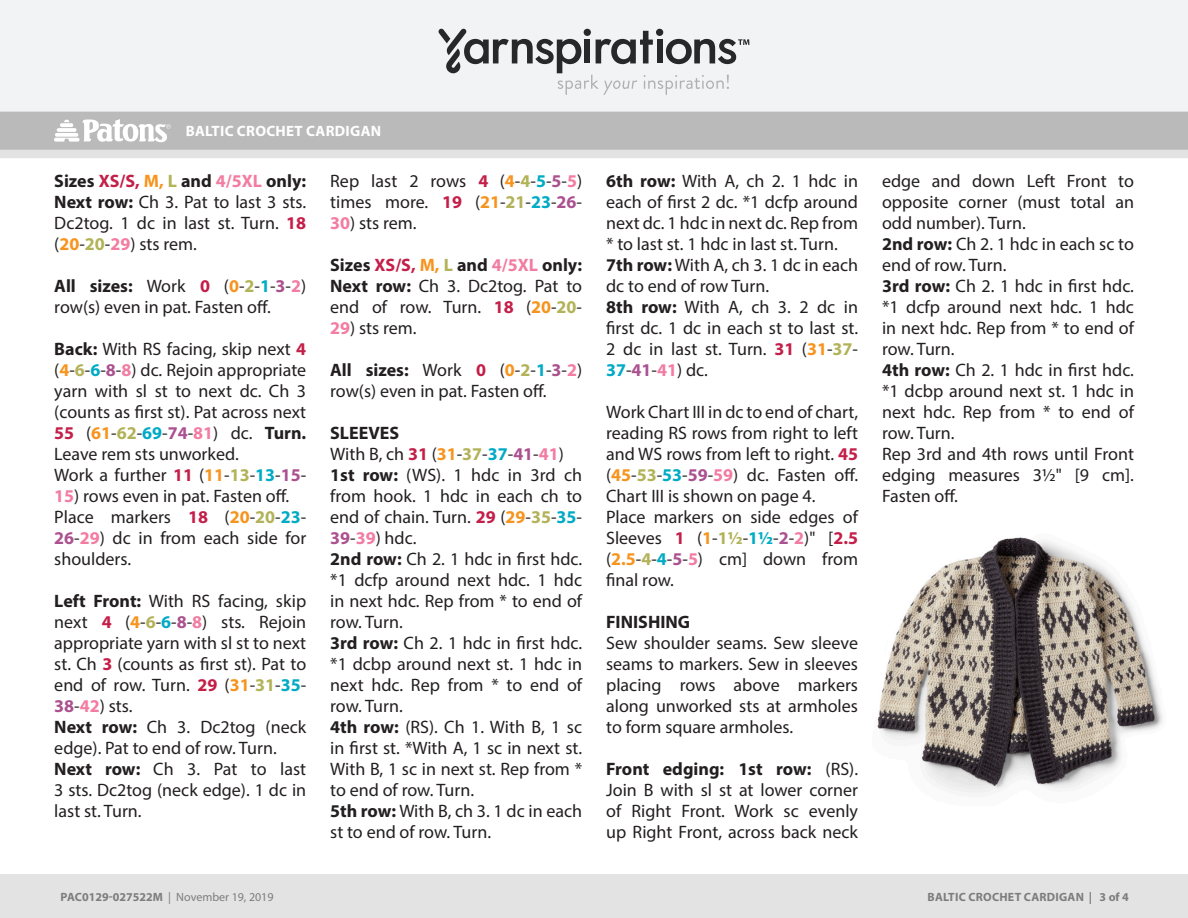
<style>
.page{position:relative;width:1188px;height:918px;background:#fff}
.page>*{position:absolute;margin:0;border:0;box-sizing:border-box;transform-origin:0 0}
.Body_-__Color_coded{font:18px/21px "Myriad Pro";color:#231f20;text-align:justify}
.Body_-__Color_coded-2{font:700 18px "Myriad Pro";color:#231f20}
.t1{font:700 15px "Myriad Pro";letter-spacing:.02em;color:#fff}
.t2{font:12px "Myriad Pro";color:#7d7d7d}
.t3{font:700 12px "Myriad Pro";letter-spacing:.02em;color:#7d7d7d}
.s1{font-weight:700}
.s2{font-weight:700;color:#c31f49}
.s3{font-weight:700;color:#f7941e}
.s4{font-weight:700;color:#b2b258}
.s5{font-weight:700;color:#f27ca2}
.s6{font-weight:700;color:#00abc5}
.s7{font-weight:700;color:#ab5190}
</style>
<div class="page">
<div style="left:0;top:112px;width:1188px;height:7px;background:#bbbaba"></div>
<div style="left:0;top:0;width:1188px;height:112px;background:#f2f3f4"></div>
<svg style="left:438px;top:29px;width:311px;height:66px"></svg>
<div style="left:0;top:875px;width:1188px;height:43px;background:#e4e3e3"></div>
<svg style="left:0;top:119px;width:1188px;height:39px;background:#c5c4c4"></svg>
<img style="left:877px;top:537px;width:286px;height:256px">
<p class="t1" style="left:186px;top:121px;width:197px">BALTIC CROCHET CARDIGAN</p>
<p class="Body_-__Color_coded" style="left:54px;top:170px;width:253px"><span class="s1">Sizes</span> <span class="s2">XS/S,</span> <span class="s3">M,</span> <span class="s4">L</span> <span class="s1">and</span> <span class="s5">4/5XL</span> <span class="s1">only:<br>Next row:</span> Ch 3. Pat to last 3 sts.<br>Dc2tog. 1 dc in last st. Turn. <span class="s2">18 </span>(<span class="s3">20</span>-<span class="s4">20</span>-<span class="s5">29</span>) sts rem.</p>
<p class="Body_-__Color_coded" style="left:54px;top:275px;width:253px"><span class="s1">All sizes:</span> Work <span class="s2">0</span> (<span class="s3">0</span>-<span class="s4">2</span>-<span class="s6">1</span>-<span class="s7">3</span>-<span class="s5">2</span>) row(s) even in pat. Fasten off.</p>
<p class="Body_-__Color_coded" style="left:54px;top:338px;width:253px"><span class="s1">Back:</span> With RS facing, skip next <span class="s2">4 </span>(<span class="s3">4</span>-<span class="s4">6</span>-<span class="s6">6</span>-<span class="s7">8</span>-<span class="s5">8</span>) dc. Rejoin appropriate yarn with sl st to next dc. Ch 3 (counts as first st). Pat across next <span class="s2">55</span> (<span class="s3">61</span>-<span class="s4">62</span>-<span class="s6">69</span>-<span class="s7">74</span>-<span class="s5">81</span>) dc. <span class="s1">Turn.<br></span>Leave rem sts unworked.</p>
<p class="Body_-__Color_coded" style="left:54px;top:464px;width:253px">Work a further <span class="s2">11</span> (<span class="s3">11</span>-<span class="s4">13</span>-<span class="s6">13</span>-<span class="s7">15</span>-</p>
<p class="Body_-__Color_coded" style="left:54px;top:485px;width:237px"><span class="s5">15</span>) rows even in pat. Fasten off.</p>
<p class="Body_-__Color_coded" style="left:54px;top:506px;width:253px">Place markers <span class="s2">18</span> (<span class="s3">20</span>-<span class="s4">20</span>-<span class="s6">23</span>- <span class="s7">26</span>-<span class="s5">29</span>) dc in from each side for shoulders.</p>
<p class="Body_-__Color_coded" style="left:54px;top:590px;width:253px"><span class="s1">Left Front:</span> With RS facing, skip next <span class="s2">4</span> (<span class="s3">4</span>-<span class="s4">6</span>-<span class="s6">6</span>-<span class="s7">8</span>-<span class="s5">8</span>) sts. Rejoin appropriate yarn with sl st to next st. Ch <span class="s2">3</span> (counts as first st). Pat to end of row. Turn. <span class="s2">29</span> (<span class="s3">31</span>-<span class="s4">31</span>-<span class="s6">35</span>- <span class="s7">38</span>-<span class="s5">42</span>) sts.</p>
<p class="Body_-__Color_coded" style="left:54px;top:716px;width:253px"><span class="s1">Next row:</span> Ch 3. Dc2tog (neck edge). Pat to end of row. Turn.</p>
<p class="Body_-__Color_coded" style="left:54px;top:758px;width:253px"><span class="s1">Next row:</span> Ch 3. Pat to last 3 sts. Dc2tog (neck edge). 1 dc in last st. Turn.</p>
<p class="Body_-__Color_coded" style="left:330px;top:170px;width:253px">Rep last 2 rows <span class="s2">4</span> (<span class="s3">4</span>-<span class="s4">4</span>-<span class="s6">5</span>-<span class="s7">5</span>-<span class="s5">5</span>) times more. <span class="s2">19</span> (<span class="s3">21</span>-<span class="s4">21</span>-<span class="s6">23</span>-<span class="s7">26</span>-</p>
<p class="Body_-__Color_coded" style="left:330px;top:212px;width:88px"><span class="s5">30</span>) sts rem.</p>
<p class="Body_-__Color_coded" style="left:330px;top:254px;width:253px"><span class="s1">Sizes</span> <span class="s2">XS/S,</span> <span class="s3">M,</span> <span class="s4">L</span> <span class="s1">and</span> <span class="s5">4/5XL</span> <span class="s1">only:<br>Next row:</span> Ch 3. Dc2tog. Pat to end of row. Turn. <span class="s2">18</span> (<span class="s3">20</span>-<span class="s4">20</span>-</p>
<p class="Body_-__Color_coded" style="left:330px;top:317px;width:88px"><span class="s5">29</span>) sts rem.</p>
<p class="Body_-__Color_coded" style="left:330px;top:359px;width:253px"><span class="s1">All sizes:</span> Work <span class="s2">0</span> (<span class="s3">0</span>-<span class="s4">2</span>-<span class="s6">1</span>-<span class="s7">3</span>-<span class="s5">2</span>) row(s) even in pat. Fasten off.</p>
<p class="Body_-__Color_coded-2" style="left:330px;top:421px;width:71px">SLEEVES</p>
<p class="Body_-__Color_coded" style="left:330px;top:443px;width:235px">With B, ch <span class="s2">31</span> (<span class="s3">31</span>-<span class="s4">37</span>-<span class="s6">37</span>-<span class="s7">41</span>-<span class="s5">41</span>)</p>
<p class="Body_-__Color_coded" style="left:330px;top:464px;width:253px"><span class="s1">1st row:</span> (WS). 1 hdc in 3rd ch from hook. 1 hdc in each ch to end of chain. Turn. <span class="s2">29</span> (<span class="s3">29</span>-<span class="s4">35</span>-<span class="s6">35</span>- <span class="s7">39</span>-<span class="s5">39</span>) hdc.</p>
<p class="Body_-__Color_coded" style="left:330px;top:548px;width:253px"><span class="s1">2nd row:</span> Ch 2. 1 hdc in first hdc. *1 dcfp around next hdc. 1 hdc in next hdc. Rep from * to end of row. Turn.</p>
<p class="Body_-__Color_coded" style="left:330px;top:632px;width:253px"><span class="s1">3rd row:</span> Ch 2. 1 hdc in first hdc. *1 dcbp around next st. 1 hdc in next hdc. Rep from * to end of row. Turn.</p>
<p class="Body_-__Color_coded" style="left:330px;top:716px;width:253px"><span class="s1">4th row:</span> (RS). Ch 1. With B, 1 sc in first st. *With A, 1 sc in next st.<br>With B, 1 sc in next st. Rep from * to end of row. Turn.</p>
<p class="Body_-__Color_coded" style="left:330px;top:800px;width:253px"><span class="s1">5th row:</span> With B, ch 3. 1 dc in each st to end of row. Turn.</p>
<p class="Body_-__Color_coded" style="left:606px;top:170px;width:253px"><span class="s1">6th row:</span> With A, ch 2. 1 hdc in each of first 2 dc. *1 dcfp around next dc. 1 hdc in next dc. Rep from * to last st. 1 hdc in last st. Turn.</p>
<p class="Body_-__Color_coded" style="left:606px;top:254px;width:253px"><span class="s1">7th row:</span> With A, ch 3. 1 dc in each dc to end of row Turn.</p>
<p class="Body_-__Color_coded" style="left:606px;top:296px;width:253px"><span class="s1">8th row:</span> With A, ch 3. 2 dc in first dc. 1 dc in each st to last st.<br>2 dc in last st. Turn. <span class="s2">31</span> (<span class="s3">31</span>-<span class="s4">37</span>- <span class="s6">37</span>-<span class="s7">41</span>-<span class="s5">41</span>) dc.</p>
<p class="Body_-__Color_coded" style="left:606px;top:401px;width:253px">Work Chart III in dc to end of chart, reading RS rows from right to left and WS rows from left to right. <span class="s2">45 </span>(<span class="s3">45</span>-<span class="s4">53</span>-<span class="s6">53</span>-<span class="s7">59</span>-<span class="s5">59</span>) dc. Fasten off.<br>Chart III is shown on page 4.</p>
<p class="Body_-__Color_coded" style="left:606px;top:506px;width:253px">Place markers on side edges of Sleeves <span class="s2">1</span> (<span class="s3">1</span>-<span class="s4">1½</span>-<span class="s6">1½</span>-<span class="s7">2</span>-<span class="s5">2</span>)" [<span class="s2">2.5 </span>(<span class="s3">2.5</span>-<span class="s4">4</span>-<span class="s6">4</span>-<span class="s7">5</span>-<span class="s5">5</span>) cm] down from final row.</p>
<p class="Body_-__Color_coded-2" style="left:606px;top:610px;width:86px">FINISHING</p>
<p class="Body_-__Color_coded" style="left:606px;top:632px;width:253px">Sew shoulder seams. Sew sleeve seams to markers. Sew in sleeves placing rows above markers along unworked sts at armholes to form square armholes.</p>
<p class="Body_-__Color_coded" style="left:606px;top:758px;width:253px"><span class="s1">Front edging: 1st row:</span> (RS).<br>Join B with sl st at lower corner of Right Front. Work sc evenly up Right Front, across back neck</p>
<p class="Body_-__Color_coded" style="left:882px;top:170px;width:253px">edge and down Left Front to opposite corner (must total an odd number). Turn.</p>
<p class="Body_-__Color_coded" style="left:882px;top:233px;width:253px"><span class="s1">2nd row:</span> Ch 2. 1 hdc in each sc to end of row. Turn.</p>
<p class="Body_-__Color_coded" style="left:882px;top:275px;width:253px"><span class="s1">3rd row:</span> Ch 2. 1 hdc in first hdc. *1 dcfp around next hdc. 1 hdc in next hdc. Rep from * to end of row. Turn.</p>
<p class="Body_-__Color_coded" style="left:882px;top:359px;width:253px"><span class="s1">4th row:</span> Ch 2. 1 hdc in first hdc. *1 dcbp around next st. 1 hdc in next hdc. Rep from * to end of row. Turn.</p>
<p class="Body_-__Color_coded" style="left:882px;top:443px;width:253px">Rep 3rd and 4th rows until Front edging measures 3½" [9 cm].<br>Fasten off.</p>
<p class="t2" style="left:61px;top:889px;width:215px"><span class="s1">PAC0129-027522M</span> | November 19, 2019</p>
<p class="t3" style="left:928px;top:889px;width:203px">BALTIC CROCHET CARDIGAN | 3 of 4</p>
</div>
